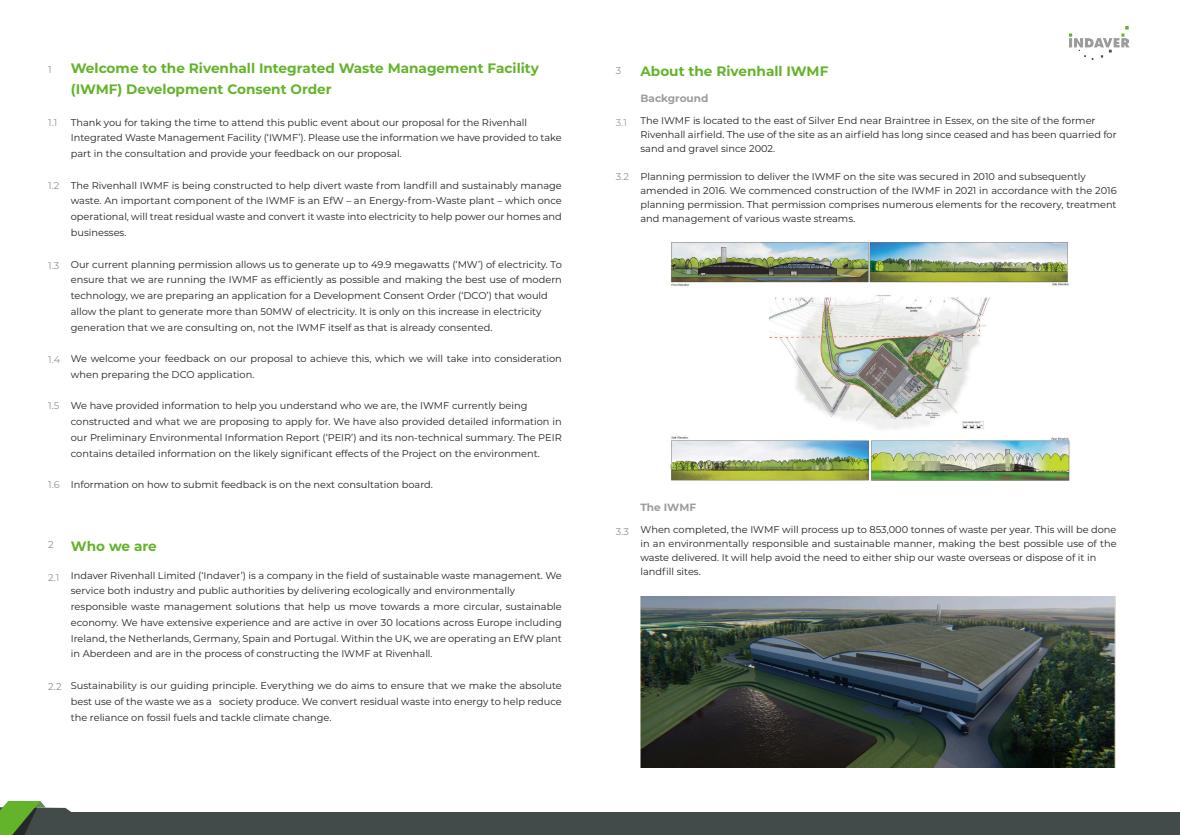
<style>
.page{position:relative;width:1180px;height:835px;background:#fff}
.page>*{position:absolute;margin:0;border:0;box-sizing:border-box;transform-origin:0 0}
.t1{font:700 13.65px "Montserrat";color:#64b32b}
.t2{font:700 10.5px "Montserrat";color:#9b9d9c}
.t3{font:9.8px/15.7px "Montserrat";color:#231f20;text-align:justify}
.t4{font:9.8px "Montserrat";color:#8f9495}
.t5{font:9.8px "Montserrat";color:#9b9d9c}
.s1{font-size:10.5px}
</style>
<div class="page">
<div style="left:0;top:812px;width:1180px;height:22px;background:#424a4a"></div>
<img style="left:670px;top:242px;width:400px;height:239px">
<img style="left:640px;top:597px;width:476px;height:170px">
<img style="left:1069px;top:27px;width:60px;height:33px">
<svg style="left:0;top:801px;width:71px;height:33px"></svg>
<div style="left:30px;top:827px;width:1150px;height:7px;background:#424a4a"></div>
<p class="t4" style="left:48px;top:63px;width:5px">1</p>
<p class="t4" style="left:48px;top:115px;width:11px">1.1</p>
<p class="t4" style="left:48px;top:178px;width:13px">1.2</p>
<p class="t4" style="left:48px;top:258px;width:13px">1.3</p>
<p class="t4" style="left:48px;top:352px;width:13px">1.4</p>
<p class="t4" style="left:48px;top:398px;width:13px">1.5</p>
<p class="t4" style="left:48px;top:478px;width:13px">1.6</p>
<p class="t1" style="left:71px;top:58px;width:469px">Welcome to the Rivenhall Integrated Waste Management Facility</p>
<p class="t1" style="left:71px;top:79px;width:262px">(IWMF) Development Consent Order</p>
<p class="t3" style="left:71px;top:114px;width:458px">Thank you for taking the time to attend this public event about our proposal for the Rivenhall</p>
<p class="t3" style="left:71px;top:130px;width:492px">Integrated Waste Management Facility (‘IWMF’). Please use the information we have provided to take part in the consultation and provide your feedback on our proposal.</p>
<p class="t3" style="left:71px;top:177px;width:492px">The Rivenhall IWMF is being constructed to help divert waste from landfill and sustainably manage waste. An important component of the IWMF is an EfW – an Energy-from-Waste plant – which once operational, will treat residual waste and convert it waste into electricity to help power our homes and businesses.</p>
<p class="t3" style="left:71px;top:256px;width:492px">Our current planning permission allows us to generate up to 49.9 megawatts (‘MW’) of electricity. To ensure that we are running the IWMF as efficiently as possible and making the best use of modern technology, we are preparing an application for a Development Consent Order (‘DCO’) that would</p>
<p class="t3" style="left:71px;top:303px;width:472px">allow the plant to generate more than 50MW of electricity. It is only on this increase in electricity</p>
<p class="t3" style="left:71px;top:319px;width:423px">generation that we are consulting on, not the IWMF itself as that is already consented.</p>
<p class="t3" style="left:71px;top:350px;width:492px">We welcome your feedback on our proposal to achieve this, which we will take into consideration when preparing the DCO application.</p>
<p class="t3" style="left:71px;top:397px;width:458px">We have provided information to help you understand who we are, the IWMF currently being</p>
<p class="t3" style="left:71px;top:413px;width:492px">constructed and what we are proposing to apply for. We have also provided detailed information in our Preliminary Environmental Information Report (‘PEIR’) and its non-technical summary. The PEIR contains detailed information on the likely significant effects of the Project on the environment.</p>
<p class="t3" style="left:71px;top:476px;width:363px">Information on how to submit feedback is on the next consultation board.</p>
<p class="t4" style="left:48px;top:538px;width:7px">2</p>
<p class="t4" style="left:48px;top:570px;width:13px">2.1</p>
<p class="t4" style="left:48px;top:679px;width:15px">2.2</p>
<p class="t1" style="left:71px;top:536px;width:88px">Who we are</p>
<p class="t3" style="left:71px;top:567px;width:492px">Indaver Rivenhall Limited (‘Indaver’) is a company in the field of sustainable waste management. We service both industry and public authorities by delivering ecologically and environmentally</p>
<p class="t3" style="left:71px;top:598px;width:492px">responsible waste management solutions that help us move towards a more circular, sustainable economy. We have extensive experience and are active in over 30 locations across Europe including Ireland, the Netherlands, Germany, Spain and Portugal. Within the UK, we are operating an EfW plant in Aberdeen and are in the process of constructing the IWMF at Rivenhall.</p>
<p class="t3" style="left:71px;top:677px;width:492px">Sustainability is our guiding principle. Everything we do aims to ensure that we make the absolute best use of the waste we as a society produce. We convert residual waste into energy to help reduce the reliance on fossil fuels and tackle climate change.</p>
<p class="t4" style="left:616px;top:64px;width:7px">3</p>
<p class="t5" style="left:616px;top:115px;width:13px">3.1</p>
<p class="t4" style="left:616px;top:170px;width:15px">3.2</p>
<p class="t1" style="left:640px;top:62px;width:189px">About the Rivenhall IWMF</p>
<p class="t2" style="left:640px;top:91px;width:69px">Background</p>
<p class="t3" style="left:640px;top:112px;width:456px">The IWMF is located to the east of Silver End near Braintree in Essex, on the site of the former</p>
<p class="t3" style="left:640px;top:127px;width:478px;line-height:14px">Rivenhall airfield. The use of the site as an airfield has long since ceased and has been quarried for sand and gravel since 2002.</p>
<p class="t3" style="left:640px;top:168px;width:447px">Planning permission to deliver the IWMF on the site was secured in 2010 and subsequently</p>
<p class="t3" style="left:640px;top:183px;width:478px;line-height:14px">amended in 2016. We commenced construction of the IWMF in 2021 in accordance with the 2016 planning permission. That permission comprises numerous elements for the recovery, treatment and management of various waste streams<span class="s1">.</span></p>
<p class="t4" style="left:616px;top:525px;width:15px">3.3</p>
<p class="t2" style="left:640px;top:499px;width:57px">The IWMF</p>
<p class="t3" style="left:640px;top:522px;width:477px;line-height:14px">When completed, the IWMF will process up to 853,000 tonnes of waste per year. This will be done in an environmentally responsible and sustainable manner, making the best possible use of the waste delivered. It will help avoid the need to either ship our waste overseas or dispose of it in</p>
<p class="t3" style="left:640px;top:563px;width:62px">landfill sites.</p>
</div>
